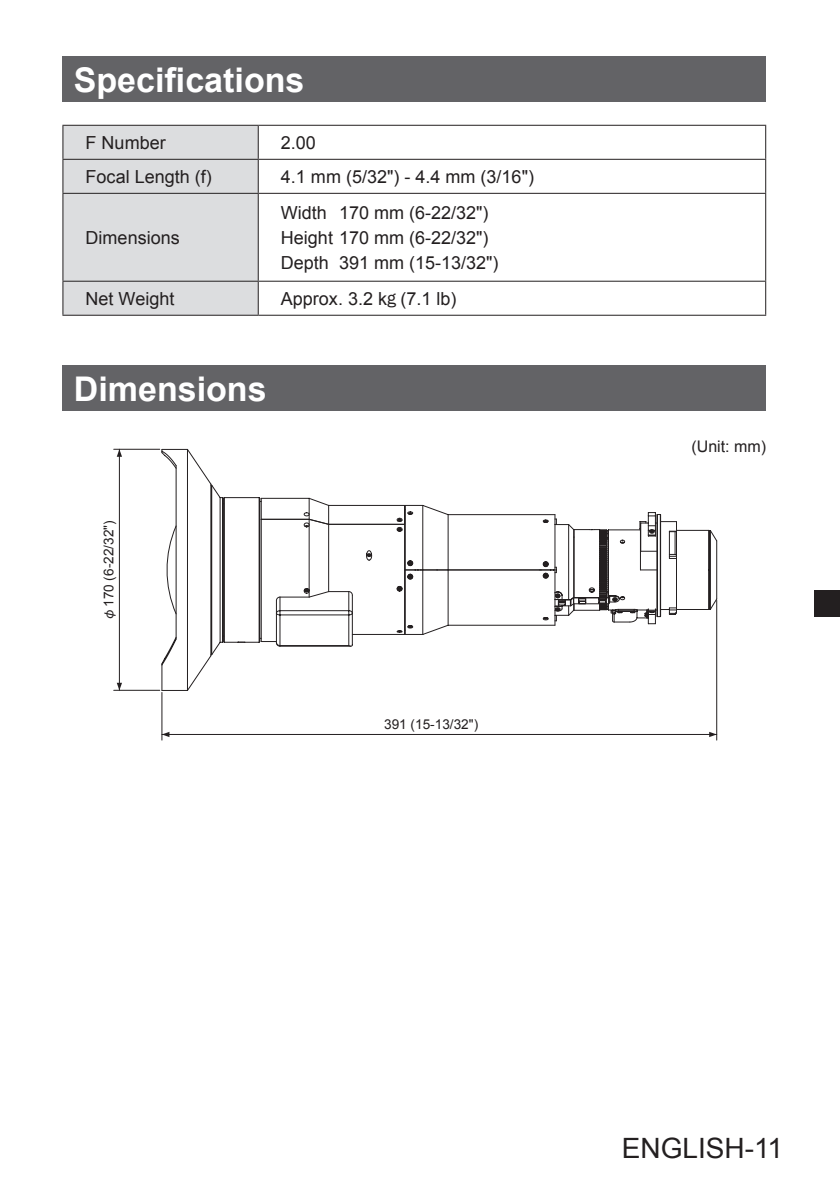
<style>
.page{position:relative;width:840px;height:1191px;background:#fff}
.page>*{position:absolute;margin:0;border:0;box-sizing:border-box;transform-origin:0 0}
.t1{font:700 34px "Arial";color:#fff}
.t2{font:28px "Arial";color:#231f20}
.t3{font:18px/24.8px "Arial";color:#231f20}
.t4{font:16px "Arial";color:#231f20}
.t5{font:13.6px "Arial";color:#231f20}
.s1{font-family:"Franklin Gothic"}
.s2{font-family:"Gothic BBB Pro";font-weight:500}
</style>
<div class="page">
<div style="left:813px;top:590px;width:26px;height:27px;background:#231f20"></div>
<div style="left:62px;top:366px;width:703px;height:45px;background:#636366"></div>
<div style="left:62px;top:57px;width:703px;height:45px;background:#636366"></div>
<div style="left:63px;top:126px;width:194px;height:189px;background:#dcdddf"></div>
<hr style="left:62px;top:125px;width:196px;height:1px;background:#231f20">
<hr style="left:62px;top:126px;width:1px;height:33px;background:#231f20">
<hr style="left:258px;top:125px;width:507px;height:1px;background:#231f20">
<hr style="left:257px;top:126px;width:1px;height:33px;background:#231f20">
<hr style="left:764px;top:126px;width:1px;height:33px;background:#231f20">
<hr style="left:62px;top:159px;width:196px;height:1px;background:#231f20">
<hr style="left:62px;top:160px;width:1px;height:33px;background:#231f20">
<hr style="left:258px;top:159px;width:507px;height:1px;background:#231f20">
<hr style="left:257px;top:160px;width:1px;height:33px;background:#231f20">
<hr style="left:764px;top:160px;width:1px;height:33px;background:#231f20">
<hr style="left:62px;top:193px;width:196px;height:1px;background:#231f20">
<hr style="left:62px;top:194px;width:1px;height:87px;background:#231f20">
<hr style="left:258px;top:193px;width:507px;height:1px;background:#231f20">
<hr style="left:257px;top:194px;width:1px;height:87px;background:#231f20">
<hr style="left:764px;top:194px;width:1px;height:87px;background:#231f20">
<hr style="left:62px;top:281px;width:196px;height:1px;background:#231f20">
<hr style="left:62px;top:282px;width:1px;height:33px;background:#231f20">
<hr style="left:258px;top:281px;width:507px;height:1px;background:#231f20">
<hr style="left:257px;top:282px;width:1px;height:33px;background:#231f20">
<hr style="left:764px;top:282px;width:1px;height:33px;background:#231f20">
<hr style="left:62px;top:315px;width:196px;height:1px;background:#231f20">
<hr style="left:258px;top:315px;width:507px;height:1px;background:#231f20">
<svg style="left:161px;top:449px;width:556px;height:242px"></svg>
<svg style="left:223px;top:497px;width:486px;height:146px"></svg>
<svg style="left:275px;top:512px;width:401px;height:134px"></svg>
<hr style="left:162px;top:734px;width:554px;height:1px;background:#231f20">
<hr style="left:716px;top:600px;width:1px;height:140px;background:#231f20">
<hr style="left:161px;top:692px;width:1px;height:48px;background:#231f20">
<hr style="left:119px;top:449px;width:1px;height:241px;background:#231f20">
<hr style="left:114px;top:690px;width:46px;height:1px;background:#231f20">
<hr style="left:114px;top:449px;width:46px;height:1px;background:#231f20">
<svg style="left:709px;top:732px;width:7px;height:5px"></svg>
<svg style="left:162px;top:732px;width:7px;height:5px"></svg>
<svg style="left:117px;top:683px;width:5px;height:7px"></svg>
<svg style="left:117px;top:449px;width:5px;height:8px"></svg>
<h1 class="t1" style="left:74px;top:57px;width:232px">Specifications</h1>
<p class="t3" style="left:86px;top:130px;width:82px">F Number</p>
<p class="t3" style="left:281px;top:130px;width:37px">2.00</p>
<p class="t3" style="left:86px;top:164px;width:128px">Focal Length (f)</p>
<p class="t3" style="left:281px;top:164px;width:254px">4.1 mm (5/32") - 4.4 mm (3/16")</p>
<p class="t3" style="left:86px;top:225px;width:96px">Dimensions</p>
<p class="t3" style="left:281px;top:200px;width:219px">Width 170 mm (6-22/32")<br>Height 170 mm (6-22/32")<br>Depth 391 mm (15-13/32")</p>
<p class="t3" style="left:86px;top:286px;width:90px">Net Weight</p>
<p class="t3" style="left:281px;top:286px;width:177px">Approx. 3.2 k<span class="s1">g</span> (7.1 lb)</p>
<h1 class="t1" style="left:74px;top:366px;width:194px">Dimensions</h1>
<p class="t5" style="left:99px;top:620px;width:102px;rotate:-90deg"><span class="s2">φ</span>170 (6-22/32")</p>
<p class="t5" style="left:384px;top:715px;width:96px">391 (15-13/32")</p>
<p class="t4" style="left:691px;top:435px;width:76px">(Unit: mm)</p>
<h2 class="t2" style="left:621px;top:1129px;width:163px">ENGLISH-11</h2>
</div>
